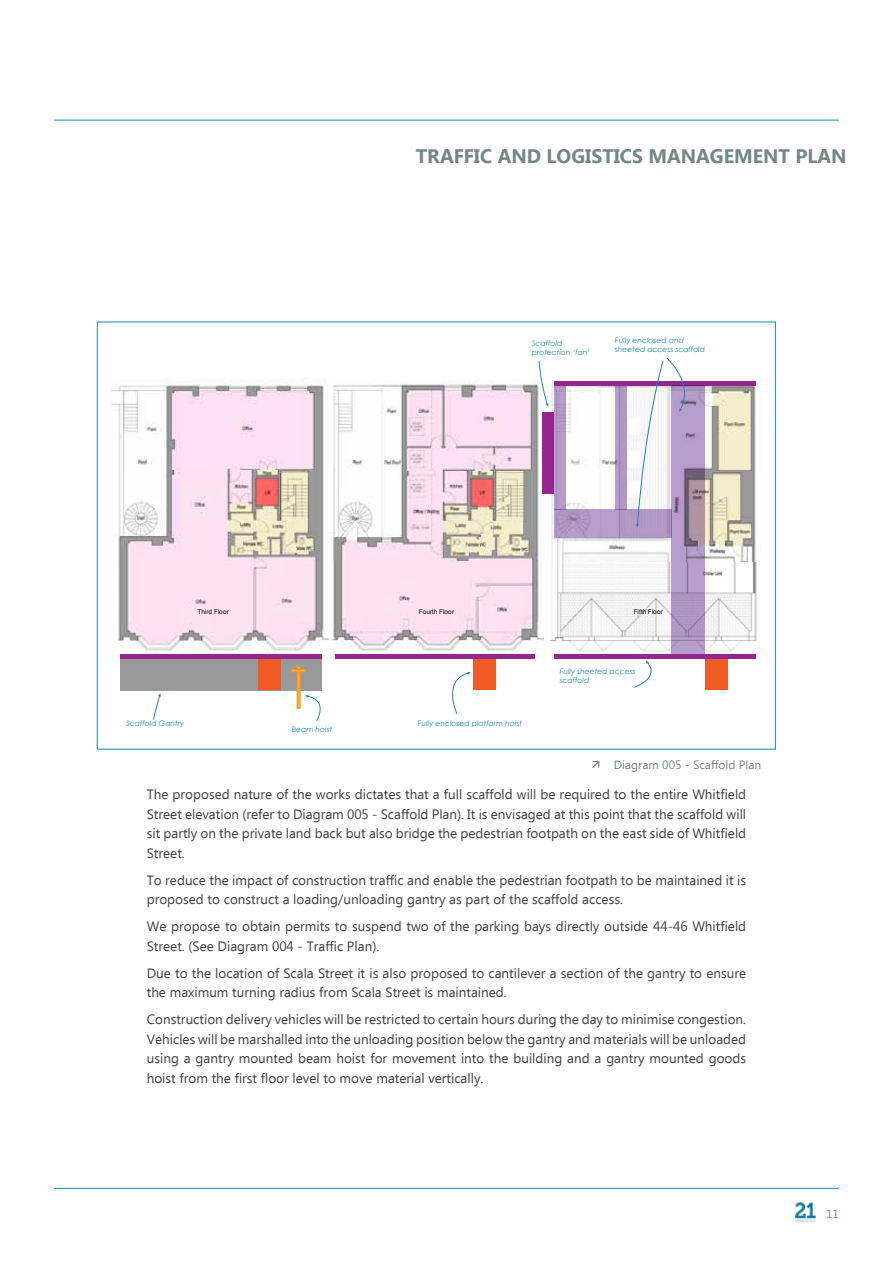
<style>
.page{position:relative;width:893px;height:1263px;background:#fff}
.page>*{position:absolute;margin:0;border:0;box-sizing:border-box;transform-origin:0 0}
.t1{font:700 19.5px "Ebrima";color:#728787}
.t2{font:13.5px/19.5px "Ebrima";color:#414042}
.t3{font:12px "Ebrima";color:#728787}
.t4{font:italic 7.65px/9.1px "Century Gothic";color:#1f86b2}
.t5{font:6.45px "Arial";letter-spacing:.025em;color:#000}
</style>
<div class="page">
<hr style="left:54px;top:1188px;width:785px;height:1px;background:#1f86b2">
<hr style="left:54px;top:120px;width:785px;height:1px;background:#1f86b2">
<img style="left:795px;top:1202px;width:21px;height:21px">
<img style="left:112px;top:379px;width:218px;height:275px">
<img style="left:330px;top:381px;width:427px;height:271px">
<div style="left:120px;top:658px;width:201px;height:32px;background:#999"></div>
<div style="left:258px;top:657px;width:23px;height:33px;background:#f15a24"></div>
<hr style="left:120px;top:654px;width:201px;height:4px;background:#93278f">
<div style="left:473px;top:657px;width:23px;height:33px;background:#f15a24"></div>
<div style="left:705px;top:657px;width:23px;height:33px;background:#f15a24"></div>
<hr style="left:335px;top:654px;width:200px;height:4px;background:#93278f">
<hr style="left:554px;top:654px;width:202px;height:4px;background:#93278f">
<hr style="left:554px;top:382px;width:202px;height:4px;background:#93278f">
<div style="left:297px;top:666px;width:4px;height:43px;border:1px solid #f7931e"></div>
<div style="left:291px;top:669px;width:15px;height:3px;border:1px solid #f7931e"></div>
<svg style="left:671px;top:386px;width:34px;height:268px;background:#ad94bb"></svg>
<svg style="left:554px;top:386px;width:11px;height:124px"></svg>
<svg style="left:615px;top:386px;width:12px;height:124px"></svg>
<div style="left:554px;top:510px;width:117px;height:28px;background:linear-gradient(to right,#b097c3,#b299c5)"></div>
<svg style="left:305px;top:695px;width:16px;height:26px"></svg>
<svg style="left:452px;top:672px;width:19px;height:42px"></svg>
<svg style="left:633px;top:660px;width:19px;height:28px"></svg>
<svg style="left:539px;top:361px;width:9px;height:46px"></svg>
<svg style="left:636px;top:358px;width:59px;height:170px"></svg>
<svg style="left:153px;top:693px;width:8px;height:27px"></svg>
<div style="left:542px;top:412px;width:12px;height:82px;background:#93278f"></div>
<h1 class="t1" style="left:416px;top:142px;width:432px">TRAFFIC AND LOGISTICS MANAGEMENT PLAN</h1>
<p class="t4" style="left:532px;top:338px;width:60px">Scaffold protection ‘fan’</p>
<p class="t4" style="left:615px;top:336px;width:92px">Fully enclosed and sheeted access scaffold</p>
<p class="t5" style="left:198px;top:607px;width:33px">Third Floor</p>
<p class="t5" style="left:419px;top:607px;width:37px">Fourth Floor</p>
<p class="t5" style="left:634px;top:607px;width:31px">Fifth Floor</p>
<p class="t4" style="left:126px;top:719px;width:60px">Scaffold Gantry</p>
<p class="t4" style="left:292px;top:724px;width:42px">Beam hoist</p>
<p class="t4" style="left:418px;top:719px;width:106px">Fully enclosed platform hoist</p>
<p class="t4" style="left:560px;top:666px;width:77px">Fully sheeted access scaffold</p>
<p class="t3" style="left:614px;top:756px;width:149px">Diagram 005 - Scaffold Plan</p>
<p class="t2" style="left:147px;top:785px;width:601px;text-align:justify">The proposed nature of the works dictates that a full scaffold will be required to the entire Whitfield Street elevation (refer to Diagram 005 - Scaffold Plan). It is envisaged at this point that the scaffold will sit partly on the private land back but also bridge the pedestrian footpath on the east side of Whitfield Street.</p>
<p class="t2" style="left:147px;top:871px;width:601px">To reduce the impact of construction traffic and enable the pedestrian footpath to be maintained it is proposed to construct a loading/unloading gantry as part of the scaffold access.</p>
<p class="t2" style="left:147px;top:917px;width:601px">We propose to obtain permits to suspend two of the parking bays directly outside 44-46 Whitfield<br>Street. (See Diagram 004 - Traffic Plan).</p>
<p class="t2" style="left:147px;top:964px;width:601px">Due to the location of Scala Street it is also proposed to cantilever a section of the gantry to ensure the maximum turning radius from Scala Street is maintained.</p>
<p class="t2" style="left:147px;top:1010px;width:601px;text-align:justify">Construction delivery vehicles will be restricted to certain hours during the day to minimise congestion.<br>Vehicles will be marshalled into the unloading position below the gantry and materials will be unloaded using a gantry mounted beam hoist for movement into the building and a gantry mounted goods hoist from the first floor level to move material vertically.</p>
<p class="t3" style="left:826px;top:1205px;width:14px">11</p>
</div>
